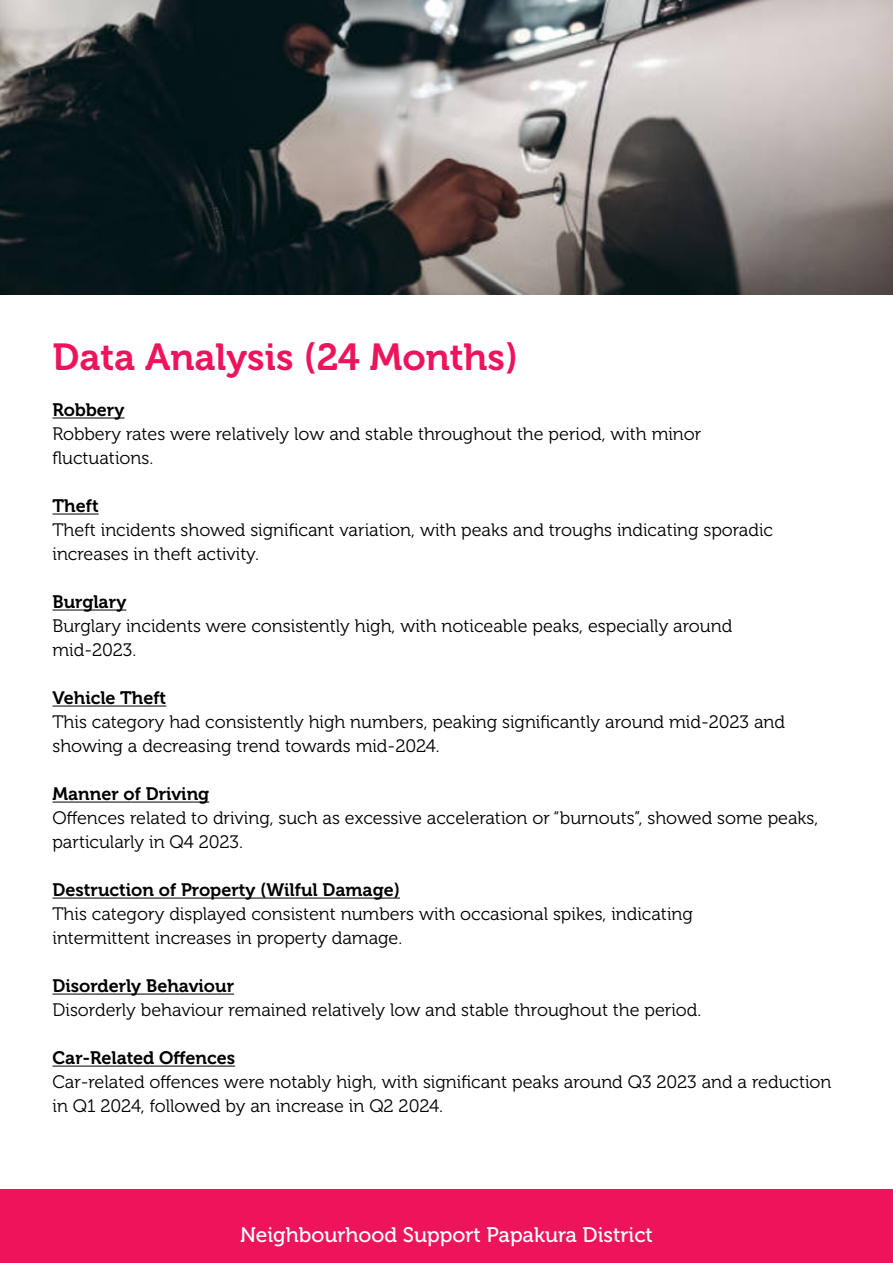
<style>
.page{position:relative;width:893px;height:1263px;background:#fff}
.page>*{position:absolute;margin:0;border:0;box-sizing:border-box;transform-origin:0 0}
.t1{font:37.5px "Museo 700";color:#ed145b}
.t2{font:21px "Museo 500";color:#fff}
.t3{font:18px/24px "Museo 300";color:#000}
.t4{font:18px "Museo 700";color:#000}
</style>
<div class="page">
<div style="left:0;top:1189px;width:893px;height:74px;background:#ed145b"></div>
<hr style="left:52px;top:418px;width:73px;height:1px;background:#000">
<hr style="left:52px;top:514px;width:47px;height:1px;background:#000">
<hr style="left:52px;top:610px;width:74px;height:1px;background:#000">
<hr style="left:52px;top:706px;width:114px;height:1px;background:#000">
<hr style="left:52px;top:802px;width:157px;height:1px;background:#000">
<hr style="left:52px;top:898px;width:348px;height:1px;background:#000">
<hr style="left:52px;top:994px;width:182px;height:1px;background:#000">
<hr style="left:52px;top:1066px;width:183px;height:1px;background:#000">
<img style="left:0;top:0;width:893px;height:294px">
<h1 class="t1" style="left:52px;top:336px;width:467px">Data Analysis (24 Months)</h1>
<p class="t4" style="left:52px;top:400px;width:74px">Robbery</p>
<p class="t3" style="left:52px;top:422px;width:650px">Robbery rates were relatively low and stable throughout the period, with minor fluctuations.</p>
<p class="t4" style="left:52px;top:496px;width:48px">Theft</p>
<p class="t3" style="left:52px;top:518px;width:722px">Theft incidents showed significant variation, with peaks and troughs indicating sporadic increases in theft activity.</p>
<p class="t4" style="left:52px;top:592px;width:75px">Burglary</p>
<p class="t3" style="left:52px;top:614px;width:681px">Burglary incidents were consistently high, with noticeable peaks, especially around mid-2023.</p>
<p class="t4" style="left:52px;top:688px;width:115px">Vehicle Theft</p>
<p class="t3" style="left:52px;top:710px;width:734px">This category had consistently high numbers, peaking significantly around mid-2023 and showing a decreasing trend towards mid-2024.</p>
<p class="t4" style="left:52px;top:784px;width:158px">Manner of Driving</p>
<p class="t3" style="left:52px;top:806px;width:767px">Offences related to driving, such as excessive acceleration or “burnouts”, showed some peaks, particularly in Q4 2023.</p>
<p class="t4" style="left:52px;top:880px;width:349px">Destruction of Property (Wilful Damage)</p>
<p class="t3" style="left:52px;top:902px;width:642px">This category displayed consistent numbers with occasional spikes, indicating intermittent increases in property damage.</p>
<p class="t4" style="left:52px;top:976px;width:183px">Disorderly Behaviour</p>
<p class="t3" style="left:52px;top:998px;width:650px">Disorderly behaviour remained relatively low and stable throughout the period.</p>
<p class="t4" style="left:52px;top:1048px;width:184px">Car-Related Offences</p>
<p class="t3" style="left:52px;top:1070px;width:780px">Car-related offences were notably high, with significant peaks around Q3 2023 and a reduction in Q1 2024, followed by an increase in Q2 2024.</p>
<p class="t2" style="left:240px;top:1223px;width:414px">Neighbourhood Support Papakura District</p>
</div>
